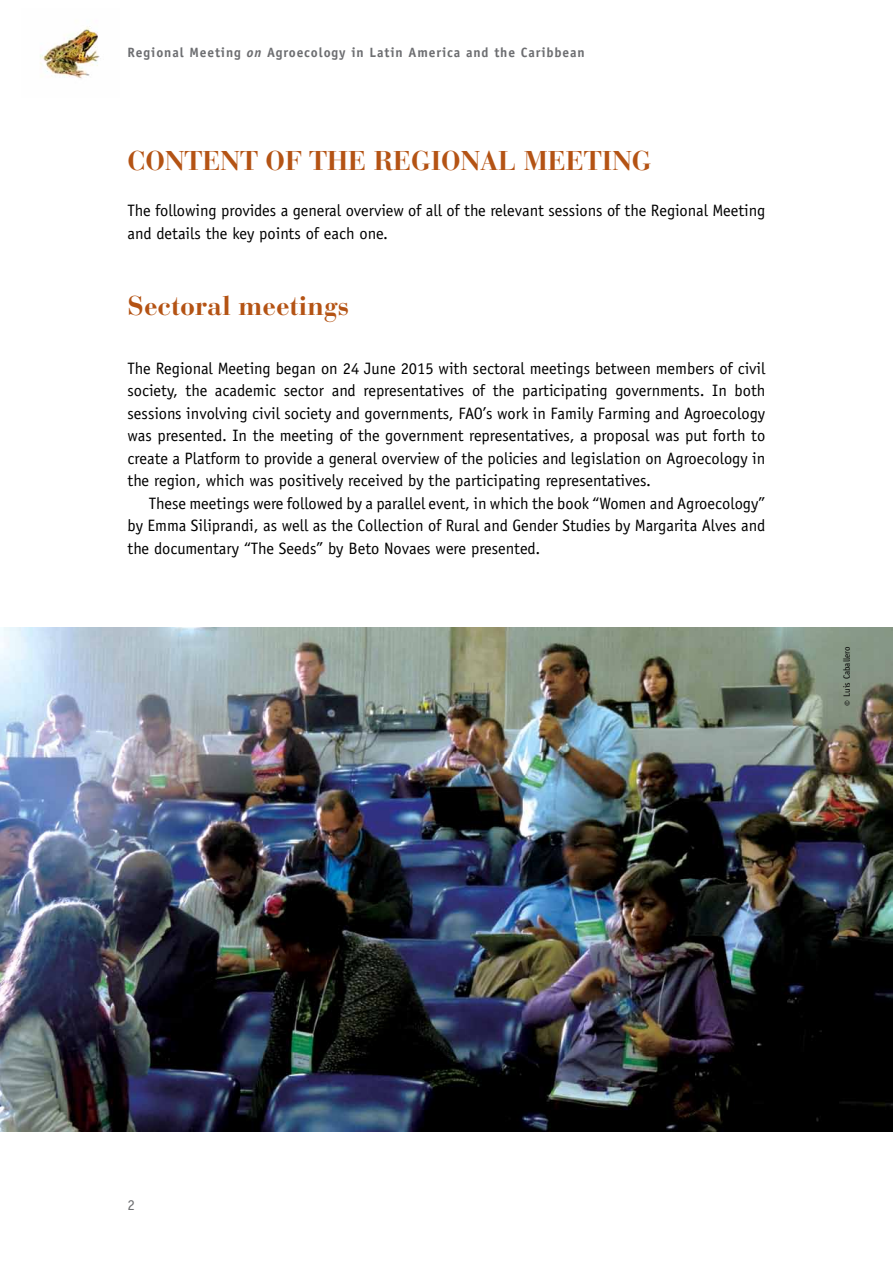
<style>
.page{position:relative;width:893px;height:1263px;background:#fff}
.page>*{position:absolute;margin:0;border:0;box-sizing:border-box;transform-origin:0 0}
.t1{font:700 27px "Bauer Bodoni";color:#b45314}
.t2{font:16.5px/22.5px "Officina Sans";color:#000;text-align:justify}
.t3{font:15px "Officina Sans";color:#6d6e71}
.t4{font:700 13.5px "Officina Sans";letter-spacing:.065em;color:#6d6e71}
.t5{font:9px "Officina Sans";color:#000}
.s1{font-style:italic}
.s2{font-size:10.5px}
</style>
<div class="page">
<img style="left:40px;top:26px;width:60px;height:53px">
<img style="left:0;top:627px;width:893px;height:504px">
<p class="t4" style="left:128px;top:44px;width:459px">Regional Meeting <span class="s1">on</span> Agroecology in Latin America and the Caribbean</p>
<h1 class="t1" style="left:128px;top:144px;width:353px">CONTENT OF THE REGIONAL</h1>
<h1 class="t1" style="left:524px;top:144px;width:129px">MEETING</h1>
<p class="t2" style="left:128px;top:200px;width:639px">The following provides a general overview of all of the relevant sessions of the Regional Meeting and details the key points of each one.</p>
<h1 class="t1" style="left:128px;top:290px;width:224px">Sectoral meetings</h1>
<p class="t2" style="left:128px;top:357px;width:639px">The Regional Meeting began on 24 June 2015 with sectoral meetings between members of civil society, the academic sector and representatives of the participating governments. In both sessions involving civil society and governments, FAO’s work in Family Farming and Agroecology was presented. In the meeting of the government representatives, a proposal was put forth to create a Platform to provide a general overview of the policies and legislation on Agroecology in the region, which was positively received by the participating representatives.</p>
<p class="t2" style="left:128px;top:492px;width:639px;text-indent:21px">These meetings were followed by a parallel event, in which the book “Women and Agroecology” by Emma Siliprandi, as well as the Collection of Rural and Gender Studies by Margarita Alves and the documentary “The Seeds” by Beto Novaes were presented.</p>
<p class="t5" style="left:841px;top:705px;width:61px;rotate:-90deg"><span class="s2">©</span> Luis Caballero</p>
<p class="t3" style="left:128px;top:1196px;width:9px">2</p>
</div>
